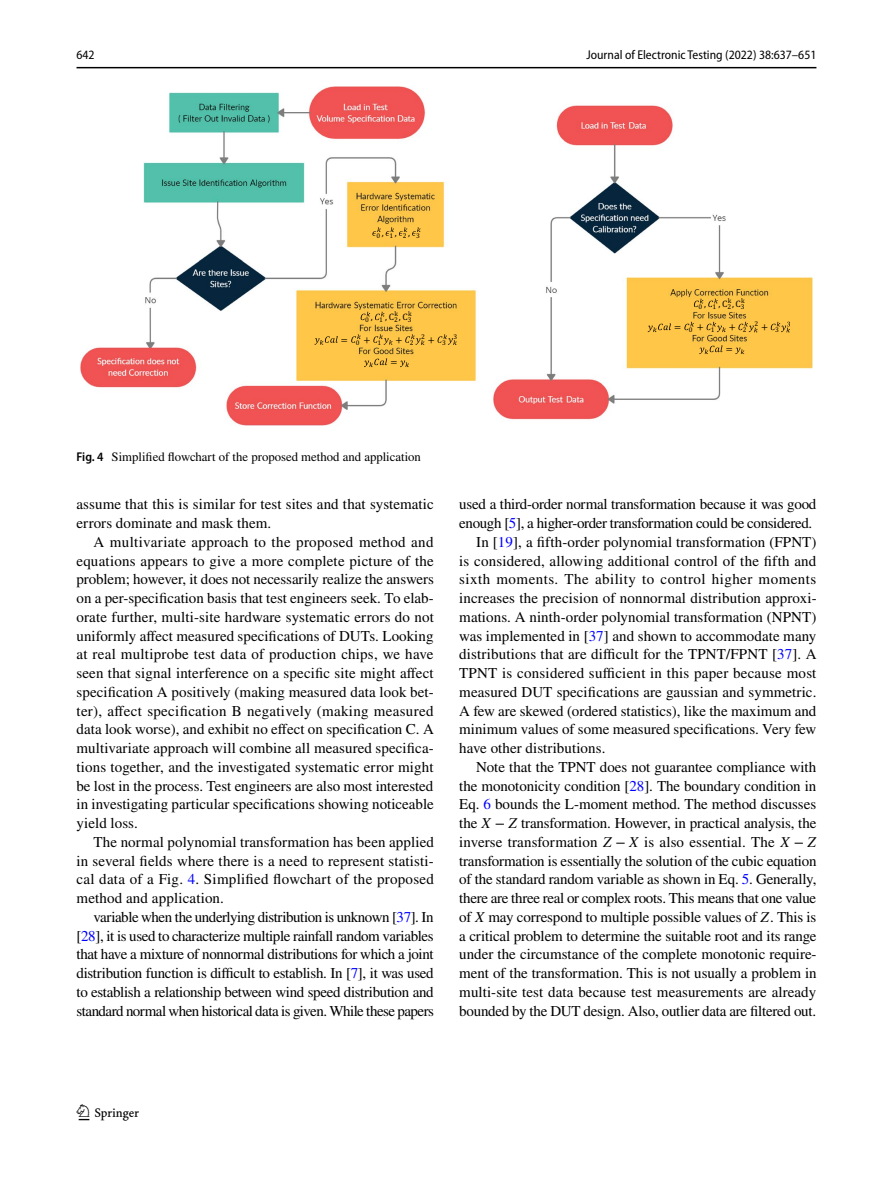
<style>
.page{position:relative;width:893px;height:1187px;background:#fff}
.page>*{position:absolute;margin:0;border:0;box-sizing:border-box;transform-origin:0 0}
.t1{font:22.5px "Springnew Regular 2";color:#000}
.t2{font:15px/18.8px "STIX";color:#000;text-align:justify}
.t3{font:15px "STIX";letter-spacing:-.025em;color:#000}
.t4{font:15px "STIX";letter-spacing:-.02em;color:#000}
.t5{font:15px "STIX";letter-spacing:.03em;color:#000}
.t6{font:12.75px "STIX";color:#000}
.t7{font:semi-condensed 12.75px "Myriad Pro";color:#000}
.t8{font:9.45px "Cambria Math";color:#000}
.t9{font:6.9px "Cambria Math";color:#000}
.s1{font-size:9.45px}
.s2{font-family:"Myriad Pro";font-weight:600;font-stretch:semi-condensed}
.s3{color:#00f}
.s4{font-family:"STIX General Italic 49"}
.s5{font-family:"STIX Math Regular 16"}
.s6{font-family:"STIX General Italic 50"}
.s7{font-family:"STIX Math Regular 17"}
.s8{font-family:"STIX General Italic 51"}
.s9{font-family:"STIX Math Regular 18"}
.s10{font-family:"STIX General Italic 52"}
.s11{font-family:"STIX General Italic 53"}
</style>
<div class="page">
<hr style="left:77px;top:67px;width:739px;height:1px;background:#000">
<img style="left:81px;top:87px;width:731px;height:338px">
<svg style="left:372px;top:227px;width:49px;height:9px"></svg>
<svg style="left:364px;top:358px;width:23px;height:9px"></svg>
<svg style="left:400px;top:360px;width:9px;height:7px"></svg>
<svg style="left:315px;top:336px;width:23px;height:9px"></svg>
<svg style="left:351px;top:334px;width:10px;height:9px"></svg>
<svg style="left:373px;top:334px;width:20px;height:11px"></svg>
<svg style="left:405px;top:334px;width:19px;height:11px"></svg>
<svg style="left:438px;top:334px;width:19px;height:11px"></svg>
<svg style="left:361px;top:312px;width:24px;height:8px"></svg>
<svg style="left:699px;top:345px;width:23px;height:9px"></svg>
<svg style="left:735px;top:347px;width:9px;height:7px"></svg>
<svg style="left:648px;top:323px;width:23px;height:9px"></svg>
<svg style="left:684px;top:322px;width:10px;height:8px"></svg>
<svg style="left:707px;top:322px;width:19px;height:10px"></svg>
<svg style="left:738px;top:322px;width:20px;height:10px"></svg>
<svg style="left:771px;top:322px;width:19px;height:10px"></svg>
<svg style="left:694px;top:299px;width:24px;height:8px"></svg>
<p class="t7" style="left:77px;top:48px;width:20px">642</p>
<p class="t7" style="left:586px;top:48px;width:231px">Journal of Electronic Testing (2022) 38:637–651</p>
<p class="t9" style="left:376px;top:233px;width:45px">0<sup>,</sup> 1<sup>,</sup> 2<sup>,</sup> 3</p>
<p class="t9" style="left:394px;top:314px;width:19px">k<span class="s1">,C</span>3</p>
<p class="t9" style="left:408px;top:311px;width:5px">k</p>
<p class="t9" style="left:365px;top:317px;width:34px">0<sup>,</sup> 1<sup>,C</sup>2</p>
<p class="t8" style="left:341px;top:336px;width:42px">= <sub>0</sub>+<sub>1</sub></p>
<p class="t8" style="left:395px;top:336px;width:20px">+ <sub>2</sub></p>
<p class="t9" style="left:421px;top:337px;width:26px">2<span class="s1">+</span> 3</p>
<p class="t9" style="left:454px;top:334px;width:5px">3</p>
<p class="t8" style="left:390px;top:358px;width:9px">=</p>
<p class="t6" style="left:77px;top:447px;width:346px"><span class="s2">Fig. 4</span> Simplified flowchart of the proposed method and application</p>
<p class="t9" style="left:728px;top:301px;width:19px">k<span class="s1">,C</span>3</p>
<p class="t9" style="left:741px;top:298px;width:5px">k</p>
<p class="t9" style="left:698px;top:304px;width:34px">0<sup>,</sup> 1<sup>,C</sup>2</p>
<p class="t8" style="left:674px;top:323px;width:42px">= <sub>0</sub>+<sub>1</sub></p>
<p class="t8" style="left:729px;top:323px;width:20px">+ <sub>2</sub></p>
<p class="t9" style="left:754px;top:324px;width:26px">2<span class="s1">+</span> 3</p>
<p class="t8" style="left:726px;top:345px;width:9px">=</p>
<p class="t2" style="left:77px;top:496px;width:359px">assume that this is similar for test sites and that systematic errors dominate and mask them.</p>
<p class="t2" style="left:77px;top:533px;width:359px;text-indent:17px">A multivariate approach to the proposed method and equations appears to give a more complete picture of the problem; however, it does not necessarily realize the answers on a per-specification basis that test engineers seek. To elab&shy;orate further, multi-site hardware systematic errors do not uniformly affect measured specifications of DUTs. Looking at real multiprobe test data of production chips, we have seen that signal interference on a specific site might affect specification A positively (making measured data look bet&shy;ter), affect specification B negatively (making measured data look worse), and exhibit no effect on specification C. A multivariate approach will combine all measured specifica&shy;tions together, and the investigated systematic error might be lost in the process. Test engineers are also most interested in investigating particular specifications showing noticeable yield loss.</p>
<p class="t2" style="left:77px;top:833px;width:359px;text-indent:17px">The normal polynomial transformation has been applied in several fields where there is a need to represent statisti&shy;cal data of a Fig. <span class="s3">4</span>. Simplified flowchart of the proposed method and application.</p>
<p class="t2" style="left:77px;top:908px;width:359px;text-indent:17px">variable when the underlying distribution is unknown [<span class="s3">37</span>]. In [<span class="s3">28</span>], it is used to characterize multiple rainfall random variables that have a mixture of nonnormal distributions for which a joint distribution function is difficult to establish. In [<span class="s3">7</span>], it was used to establish a relationship between wind speed distribution and standard normal when historical data is given. While these papers</p>
<p class="t2" style="left:459px;top:496px;width:359px">used a third-order normal transformation because it was good</p>
<p class="t3" style="left:459px;top:512px;width:354px">enough [<span class="s3">5</span>], a higher-order transformation could be considered.</p>
<p class="t2" style="left:476px;top:533px;width:342px">In [<span class="s3">19</span>], a fifth-order polynomial transformation (FPNT)</p>
<p class="t2" style="left:459px;top:552px;width:359px">is considered, allowing additional control of the fifth and</p>
<p class="t5" style="left:459px;top:569px;width:358px">sixth moments. The ability to control higher moments</p>
<p class="t2" style="left:459px;top:589px;width:359px">increases the precision of nonnormal distribution approxi-</p>
<p class="t2" style="left:459px;top:608px;width:359px">mations. A ninth-order polynomial transformation (NPNT)</p>
<p class="t2" style="left:459px;top:627px;width:359px">was implemented in [<span class="s3">37</span>] and shown to accommodate many</p>
<p class="t2" style="left:459px;top:646px;width:359px">distributions that are difficult for the TPNT/FPNT [<span class="s3">37</span>]. A</p>
<p class="t2" style="left:459px;top:664px;width:359px">TPNT is considered sufficient in this paper because most</p>
<p class="t2" style="left:459px;top:683px;width:359px">measured DUT specifications are gaussian and symmetric.</p>
<p class="t2" style="left:459px;top:702px;width:359px">A few are skewed (ordered statistics), like the maximum and</p>
<p class="t2" style="left:459px;top:721px;width:359px">minimum values of some measured specifications. Very few</p>
<p class="t2" style="left:459px;top:739px;width:148px">have other distributions.</p>
<p class="t2" style="left:476px;top:758px;width:342px">Note that the TPNT does not guarantee compliance with</p>
<p class="t2" style="left:459px;top:777px;width:358px">the monotonicity condition [<span class="s3">28</span>]. The boundary condition in</p>
<p class="t2" style="left:459px;top:796px;width:358px">Eq. <span class="s3">6</span> bounds the L-moment method. The method discusses</p>
<p class="t2" style="left:459px;top:814px;width:359px">the <span class="s4">X</span> <span class="s5">−</span> <span class="s4">Z</span> transformation. However, in practical analysis, the</p>
<p class="t2" style="left:459px;top:833px;width:358px">inverse transformation <span class="s6">Z</span> <span class="s7">−</span> <span class="s6">X</span> is also essential. The <span class="s8">X</span> <span class="s9">−</span> <span class="s8">Z</span></p>
<p class="t2" style="left:459px;top:852px;width:359px">transformation is essentially the solution of the cubic equation</p>
<p class="t2" style="left:459px;top:871px;width:359px">of the standard random variable as shown in Eq. <span class="s3">5</span>. Generally,</p>
<p class="t4" style="left:459px;top:887px;width:359px">there are three real or complex roots. This means that one value</p>
<p class="t2" style="left:459px;top:908px;width:359px">of <span class="s10">X</span> may correspond to multiple possible values of <span class="s11">Z</span>. This is</p>
<p class="t2" style="left:459px;top:927px;width:359px">a critical problem to determine the suitable root and its range</p>
<p class="t2" style="left:459px;top:946px;width:359px">under the circumstance of the complete monotonic require-</p>
<p class="t2" style="left:459px;top:964px;width:359px">ment of the transformation. This is not usually a problem in</p>
<p class="t2" style="left:459px;top:983px;width:359px">multi-site test data because test measurements are already</p>
<p class="t2" style="left:459px;top:1002px;width:358px">bounded by the DUT design. Also, outlier data are filtered out.</p>
<h1 class="t1" style="left:79px;top:1104px;width:62px">1 3</h1>
</div>
